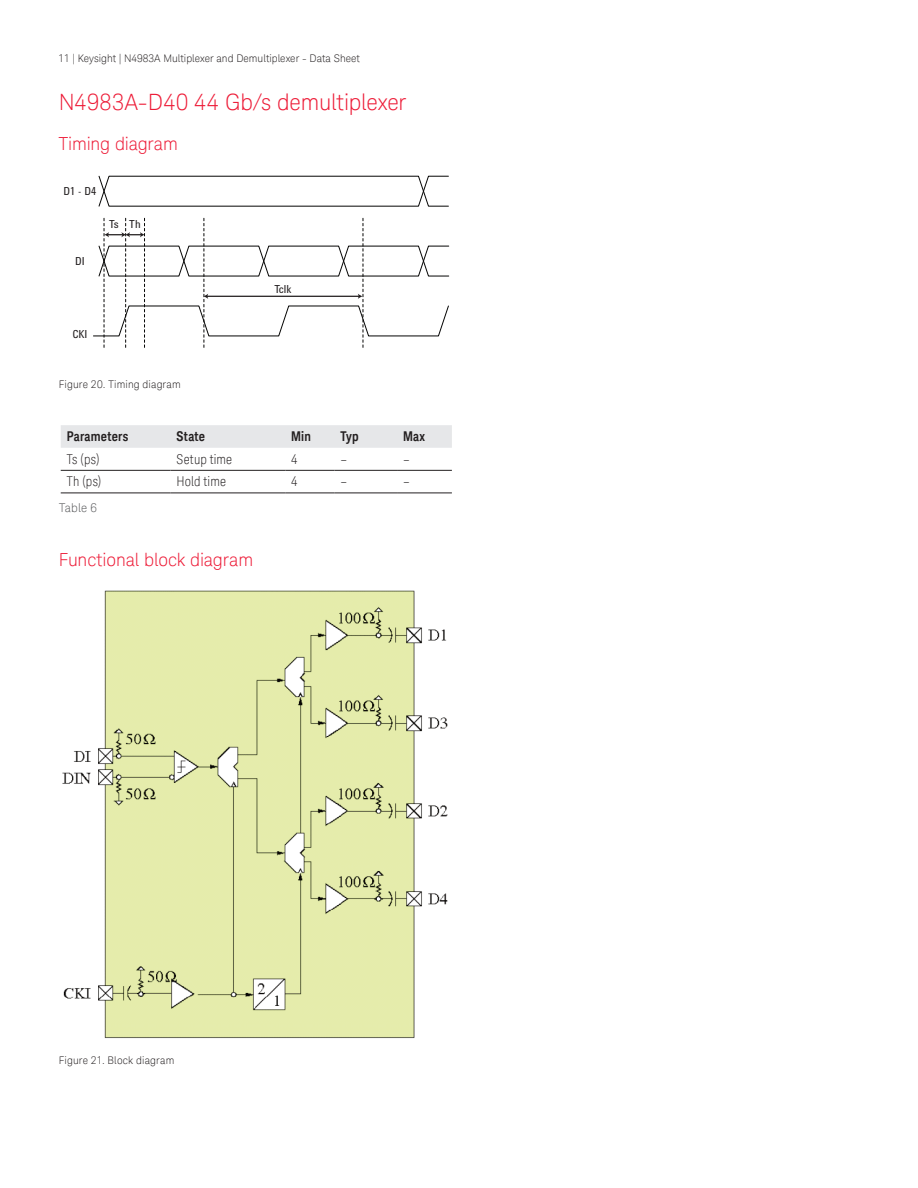
<style>
.page{position:relative;width:918px;height:1188px;background:#fff}
.page>*{position:absolute;margin:0;border:0;box-sizing:border-box;transform-origin:0 0}
.t1{font:300 22.5px "Keysight Sans";letter-spacing:-.005em;color:#ed1a36}
.t2{font:300 18px "Keysight Sans";letter-spacing:-.01em;color:#ed1a36}
.t3{font:300 condensed 13.5px "Keysight Sans";letter-spacing:.01em;color:#231f20}
.t4{font:700 13.5px "Keysight Sans Condensed";letter-spacing:.015em;color:#231f20}
.t5{font:300 12px "Keysight Sans";letter-spacing:.015em;color:#57585a}
.t6{font:11.4px "Agilent Condensed CFF";color:#231f20}
.t7{font:300 10.5px "Keysight Sans";color:#231f20}
</style>
<div class="page">
<svg style="left:98px;top:175px;width:351px;height:32px"></svg>
<svg style="left:93px;top:218px;width:357px;height:130px"></svg>
<div style="left:61px;top:425px;width:391px;height:23px;background:#e6e7e9"></div>
<hr style="left:61px;top:493px;width:110px;height:1px;background:#231f20">
<hr style="left:171px;top:493px;width:114px;height:1px;background:#231f20">
<hr style="left:285px;top:493px;width:49px;height:1px;background:#231f20">
<hr style="left:334px;top:493px;width:63px;height:1px;background:#231f20">
<hr style="left:397px;top:493px;width:55px;height:1px;background:#231f20">
<hr style="left:61px;top:470px;width:110px;height:1px;background:#231f20">
<hr style="left:171px;top:470px;width:114px;height:1px;background:#231f20">
<hr style="left:285px;top:470px;width:49px;height:1px;background:#231f20">
<hr style="left:334px;top:470px;width:63px;height:1px;background:#231f20">
<hr style="left:397px;top:470px;width:55px;height:1px;background:#231f20">
<img style="left:62px;top:590px;width:386px;height:449px">
<p class="t7" style="left:59px;top:52px;width:303px">11 | Keysight | N4983A Multiplexer and Demultiplexer - Data Sheet</p>
<h1 class="t1" style="left:59px;top:89px;width:349px">N4983A-D40 44 Gb/s demultiplexer</h1>
<h2 class="t2" style="left:59px;top:133px;width:121px">Timing diagram</h2>
<p class="t6" style="left:63px;top:182px;width:35px">D1 - D4</p>
<p class="t6" style="left:75px;top:252px;width:11px">DI</p>
<p class="t6" style="left:109px;top:215px;width:33px">Ts Th</p>
<p class="t6" style="left:72px;top:326px;width:17px">CKI</p>
<p class="t7" style="left:59px;top:378px;width:124px">Figure 20. Timing diagram</p>
<p class="t6" style="left:274px;top:280px;width:19px">Tclk</p>
<p class="t4" style="left:67px;top:428px;width:63px">Parameters</p>
<p class="t4" style="left:177px;top:428px;width:30px">State</p>
<p class="t4" style="left:291px;top:428px;width:21px">Min</p>
<p class="t4" style="left:340px;top:428px;width:20px">Typ</p>
<p class="t4" style="left:403px;top:428px;width:24px">Max</p>
<p class="t3" style="left:67px;top:451px;width:34px">Ts (ps)</p>
<p class="t3" style="left:177px;top:451px;width:57px">Setup time</p>
<p class="t3" style="left:291px;top:451px;width:8px">4</p>
<p class="t3" style="left:340px;top:451px;width:8px">–</p>
<p class="t3" style="left:403px;top:451px;width:8px">–</p>
<p class="t3" style="left:67px;top:473px;width:36px">Th (ps)</p>
<p class="t3" style="left:177px;top:473px;width:51px">Hold time</p>
<p class="t3" style="left:291px;top:473px;width:8px">4</p>
<p class="t3" style="left:340px;top:473px;width:8px">–</p>
<p class="t3" style="left:403px;top:473px;width:8px">–</p>
<p class="t5" style="left:59px;top:501px;width:39px">Table 6</p>
<h2 class="t2" style="left:59px;top:549px;width:196px">Functional block diagram</h2>
<p class="t7" style="left:59px;top:1055px;width:117px">Figure 21. Block diagram</p>
</div>
